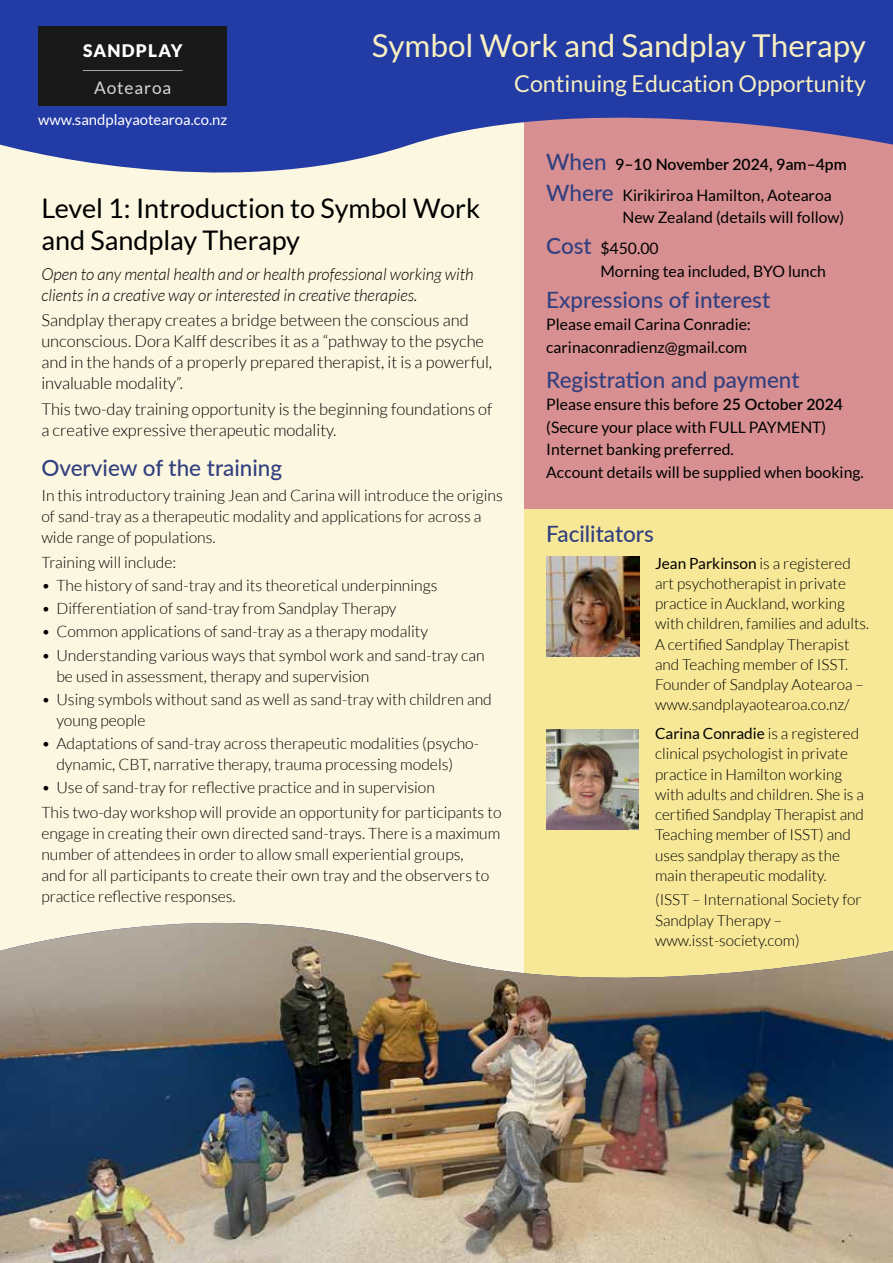
<style>
.page{position:relative;width:893px;height:1263px;background:#fff}
.page>*{position:absolute;margin:0;border:0;box-sizing:border-box;transform-origin:0 0}
.t1{font:31.5px "Lato";color:#f8f0c0}
.t2{font:27px/32.4px "Lato";color:#000}
.t3{font:23.25px "Lato";color:#f8f0c0}
.t4{font:500 22.5px "Lato";color:#32407f}
.t5{font:900 17.25px "Lato";letter-spacing:.07em;color:#fff}
.t6{font:17.25px "Lato";letter-spacing:.05em;color:#d6d6d6}
.t7{font:300 16.5px/21px "Lato";color:#000}
.t8{font:italic 300 16.5px/21px "Lato";color:#000}
.t9{font:300 15.75px/21px "Lato";color:#000}
.t10{font:15.75px/22.5px "Lato";color:#000}
.t11{font:300 15.3px/20.2px "Lato";color:#000}
.t12{font:14.85px "Lato";color:#fff}
.s1{font-weight:500;font-size:22.5px;color:#32407f}
.s2{font-weight:600}
.s3{font-weight:400}
</style>
<div class="page">
<div style="left:0;top:9px;width:893px;height:1245px;background:#fcf7e0"></div>
<div style="left:524px;top:508px;width:369px;height:734px;background:#f7e898"></div>
<div style="left:524px;top:107px;width:369px;height:401px;background:#d78f91"></div>
<svg style="left:0;top:0;width:893px;height:173px;fill:#233ba5"></svg>
<img style="left:0;top:923px;width:893px;height:340px">
<div style="left:38px;top:26px;width:189px;height:80px;background:#191919"></div>
<hr style="left:83px;top:70px;width:100px;height:1px;background:#aaa">
<img style="left:546px;top:729px;width:92px;height:100px">
<img style="left:546px;top:557px;width:93px;height:100px">
<p class="t5" style="left:83px;top:40px;width:101px">SANDPLAY</p>
<p class="t6" style="left:94px;top:78px;width:79px">Aotearoa</p>
<p class="t12" style="left:38px;top:111px;width:191px">www.sandplayaotearoa.co.nz</p>
<h1 class="t1" style="left:372px;top:28px;width:496px">Symbol Work and Sandplay Therapy</h1>
<h3 class="t3" style="left:514px;top:71px;width:353px">Continuing Education Opportunity</h3>
<h2 class="t2" style="left:41px;top:192px;width:440px">Level 1: Introduction to Symbol Work and Sandplay Therapy</h2>
<p class="t8" style="left:41px;top:264px;width:434px">Open to any mental health and or health professional working with clients in a creative way or interested in creative therapies.</p>
<p class="t7" style="left:41px;top:310px;width:452px">Sandplay therapy creates a bridge between the conscious and unconscious. Dora Kalff describes it as a “pathway to the psyche and in the hands of a properly prepared therapist, it is a powerful, invaluable modality”.</p>
<p class="t7" style="left:41px;top:398px;width:453px">This two-day training opportunity is the beginning foundations of a creative expressive therapeutic modality.</p>
<h3 class="t4" style="left:41px;top:451px;width:242px">Overview of the training</h3>
<p class="t9" style="left:41px;top:485px;width:463px">In this introductory training Jean and Carina will introduce the origins of sand-tray as a therapeutic modality and applications for across a wide range of populations.</p>
<p class="t9" style="left:41px;top:552px;width:136px">Training will include:</p>
<p class="t9" style="left:41px;top:575px;width:398px">• The history of sand-tray and its theoretical underpinnings</p>
<p class="t9" style="left:41px;top:598px;width:357px">• Differentiation of sand-tray from Sandplay Therapy</p>
<p class="t9" style="left:41px;top:621px;width:388px">• Common applications of sand-tray as a therapy modality</p>
<p class="t9" style="left:56px;top:644px;width:430px;text-indent:-15px">• Understanding various ways that symbol work and sand-tray can be used in assessment, therapy and supervision</p>
<p class="t9" style="left:56px;top:689px;width:437px;text-indent:-15px">• Using symbols without sand as well as sand-tray with children and young people</p>
<p class="t9" style="left:56px;top:733px;width:424px;text-indent:-15px">• Adaptations of sand-tray across therapeutic modalities (psycho&shy;dynamic, CBT, narrative therapy, trauma processing models)</p>
<p class="t9" style="left:41px;top:775px;width:462px;line-height:25.2px">• Use of sand-tray for reflective practice and in supervision<br>This two-day workshop will provide an opportunity for participants to</p>
<p class="t9" style="left:41px;top:823px;width:460px">engage in creating their own directed sand-trays. There is a maximum number of attendees in order to allow small experiential groups,<br>and for all participants to create their own tray and the observers to practice reflective responses.</p>
<p class="t10" style="left:546px;top:148px;width:302px;line-height:31px"><span class="s1">When</span> <span class="s2">9–10 November 2024, 9am–4pm<br></span><span class="s1">Where</span> Kirikiriroa Hamilton, Aotearoa</p>
<p class="t10" style="left:546px;top:202px;width:300px;line-height:31px;text-indent:76px">New Zealand (details will follow)<br><span class="s1">Cost</span> $450.00</p>
<p class="t10" style="left:600px;top:259px;width:227px">Morning tea included, BYO lunch</p>
<h3 class="t4" style="left:546px;top:283px;width:225px">Expressions of interest</h3>
<p class="t10" style="left:546px;top:313px;width:206px">Please email Carina Conradie: carinaconradienz@gmail.com</p>
<h3 class="t4" style="left:546px;top:363px;width:255px">Registration and payment</h3>
<p class="t10" style="left:546px;top:393px;width:319px">Please ensure this before <span class="s2">25 October 2024 </span>(Secure your place with FULL PAYMENT)<br>Internet banking preferred.<br>Account details will be supplied when booking.</p>
<h3 class="t4" style="left:546px;top:518px;width:109px">Facilitators</h3>
<p class="t11" style="left:655px;top:553px;width:216px"><span class="s3">Jean Parkinson</span> is a registered art psychotherapist in private practice in Auckland, working with children, families and adults.<br>A certified Sandplay Therapist and Teaching member of ISST.<br>Founder of Sandplay Aotearoa – www.sandplayaotearoa.co.nz/</p>
<p class="t11" style="left:655px;top:723px;width:210px"><span class="s3">Carina Conradie</span> is a registered clinical psychologist in private practice in Hamilton working with adults and children. She is a certified Sandplay Therapist and<br>Teaching member of ISST) and uses sandplay therapy as the main therapeutic modality.</p>
<p class="t11" style="left:655px;top:890px;width:208px">(ISST – International Society for<br>Sandplay Therapy – www.isst-society.com)</p>
</div>
